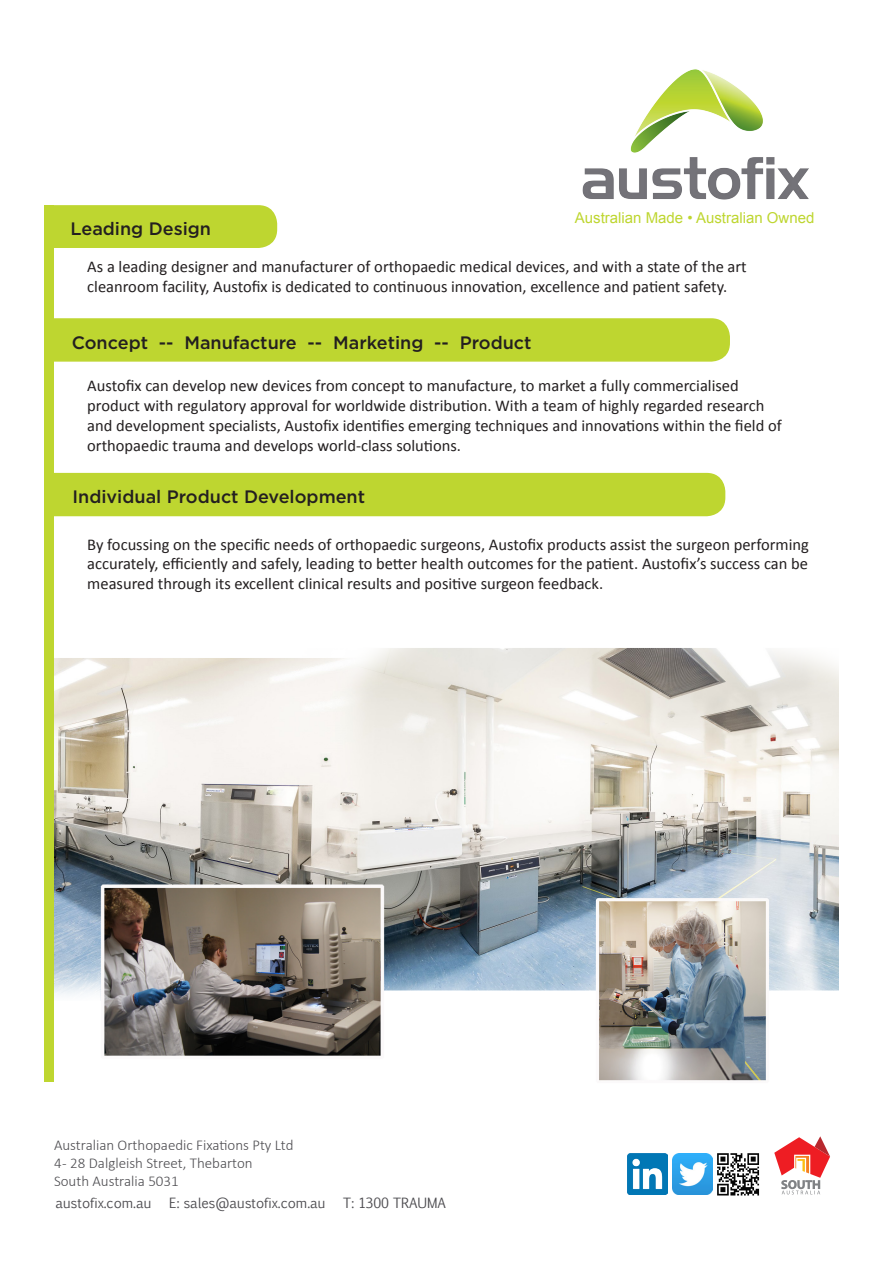
<style>
.page{position:relative;width:893px;height:1263px;background:#fff}
.page>*{position:absolute;margin:0;border:0;box-sizing:border-box;transform-origin:0 0}
.t1{font:500 18px "Gotham";color:#231f20}
.t2{font:16.5px/19.8px "Calibri";color:#231f20}
.Intro_Paragraph{font:300 15px "Calibri";color:#4d4c50}
.t3{font:15px "Arial";color:#bed630}
.Diagram{font:13.5px "Euphemia CAS";color:#4d4c50}
</style>
<div class="page">
<img style="left:54px;top:648px;width:785px;height:433px">
<img style="left:717px;top:1153px;width:43px;height:43px">
<div style="left:44px;top:205px;width:10px;height:876px;background:#bed630"></div>
<img style="left:582px;top:69px;width:227px;height:131px">
<div style="left:54px;top:205px;width:224px;height:43px;background:#bed630"></div>
<div style="left:54px;top:318px;width:676px;height:44px;background:#bed630"></div>
<div style="left:54px;top:472px;width:672px;height:45px;background:#bed630"></div>
<img style="left:627px;top:1154px;width:41px;height:40px">
<img style="left:672px;top:1154px;width:41px;height:40px">
<svg style="left:774px;top:1136px;width:56px;height:58px"></svg>
<p class="t1" style="left:70px;top:217px;width:142px">Leading Design</p>
<p class="t3" style="left:575px;top:208px;width:241px">Australian Made • Australian Owned</p>
<p class="t2" style="left:87px;top:257px;width:661px">As a leading designer and manufacturer of orthopaedic medical devices, and with a state of the art cleanroom facility, Austofix is dedicated to continuous innovation, excellence and patient safety.</p>
<p class="t1" style="left:72px;top:330px;width:461px">Concept -- Manufacture -- Marketing -- Product</p>
<p class="t2" style="left:87px;top:376px;width:696px">Austofix can develop new devices from concept to manufacture, to market a fully commercialised product with regulatory approval for worldwide distribution. With a team of highly regarded research and development specialists, Austofix identifies emerging techniques and innovations within the field of orthopaedic trauma and develops world-class solutions.</p>
<p class="t1" style="left:72px;top:485px;width:294px">Individual Product Development</p>
<p class="t2" style="left:87px;top:534px;width:723px;text-align:justify">By focussing on the specific needs of orthopaedic surgeons, Austofix products assist the surgeon performing accurately, efficiently and safely, leading to better health outcomes for the patient. Austofix’s success can be measured through its excellent clinical results and positive surgeon feedback.</p>
<p class="Intro_Paragraph" style="left:54px;top:1136px;width:241px">Australian Orthopaedic Fixations Pty Ltd</p>
<p class="Intro_Paragraph" style="left:54px;top:1154px;width:200px">4 - 28 Dalgleish Street, Thebarton</p>
<p class="Intro_Paragraph" style="left:54px;top:1172px;width:126px">South Australia 5031</p>
<p class="Diagram" style="left:56px;top:1193px;width:97px">austofix.com.au</p>
<p class="Diagram" style="left:169px;top:1193px;width:158px">E: sales@austofix.com.au</p>
<p class="Diagram" style="left:343px;top:1193px;width:104px">T: 1300 TRAUMA</p>
</div>
